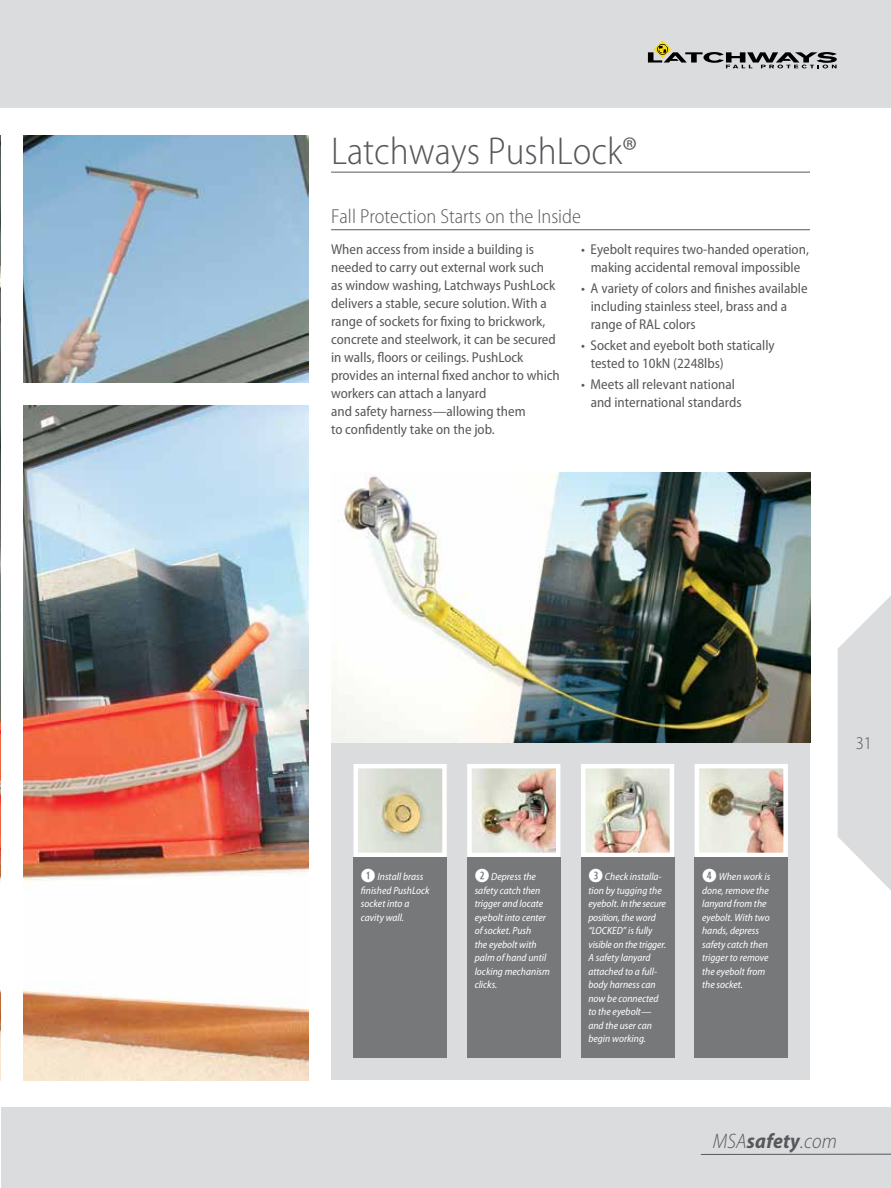
<style>
.page{position:relative;width:891px;height:1188px;background:#fff}
.page>*{position:absolute;margin:0;border:0;box-sizing:border-box;transform-origin:0 0}
.t1{font:300 semi-condensed 39px "Myriad Pro";color:#57585b}
.t2{font:italic 300 semi-condensed 21px "Myriad Pro";letter-spacing:.01em;color:#57585b}
.t3{font:300 semi-condensed 20.25px "Myriad Pro";color:#57585b}
.t4{font:300 semi-condensed 18px "Myriad Pro";color:#57585b}
.t5{font:semi-condensed 14.25px/18px "Myriad Pro";color:#57585b}
.t6{font:italic semi-condensed 10.5px/13.5px "Myriad Pro";color:#fff}
.s1{font-family:"Combi Numerals Pro";font-weight:700;font-style:normal;font-stretch:normal;font-size:18px}
.s2{font-weight:700}
</style>
<div class="page">
<img style="left:0;top:135px;width:309px;height:945px">
<div style="left:12px;top:383px;width:298px;height:21px;background:#fff"></div>
<div style="left:1px;top:108px;width:21px;height:985px;background:#fff"></div>
<div style="left:331px;top:742px;width:479px;height:338px;background:#dbdcde"></div>
<hr style="left:331px;top:172px;width:479px;height:1px;background:#57585b">
<div style="left:1px;top:1107px;width:890px;height:81px;background:#dbdcde"></div>
<div style="left:0;top:0;width:891px;height:108px;background:#dbdcde"></div>
<hr style="left:701px;top:1154px;width:190px;height:1px;background:#57585b">
<svg style="left:838px;top:596px;width:53px;height:294px"></svg>
<svg style="left:648px;top:40px;width:189px;height:28px"></svg>
<img style="left:331px;top:472px;width:479px;height:270px">
<img style="left:358px;top:769px;width:84px;height:83px">
<div style="left:353px;top:764px;width:94px;height:93px;border:4px solid #fff"></div>
<img style="left:472px;top:769px;width:83px;height:83px">
<div style="left:467px;top:764px;width:93px;height:93px;border:4px solid #fff"></div>
<img style="left:586px;top:769px;width:83px;height:83px">
<div style="left:581px;top:764px;width:93px;height:93px;border:4px solid #fff"></div>
<img style="left:700px;top:769px;width:83px;height:83px">
<div style="left:695px;top:764px;width:93px;height:93px;border:4px solid #fff"></div>
<div style="left:353px;top:858px;width:94px;height:200px;background:#76787a"></div>
<div style="left:467px;top:858px;width:93px;height:200px;background:#76787a"></div>
<div style="left:581px;top:858px;width:93px;height:200px;background:#76787a"></div>
<div style="left:695px;top:858px;width:93px;height:200px;background:#76787a"></div>
<hr style="left:331px;top:229px;width:479px;height:1px;background:#57585b">
<h1 class="t1" style="left:331px;top:128px;width:308px">Latchways PushLock®</h1>
<h3 class="t3" style="left:331px;top:204px;width:251px">Fall Protection Starts on the Inside</h3>
<p class="t5" style="left:331px;top:240px;width:230px">When access from inside a building is needed to carry out external work such<br>as window washing, Latchways PushLock delivers a stable, secure solution. With a range of sockets for fixing to brickwork, concrete and steelwork, it can be secured in walls, floors or ceilings. PushLock provides an internal fixed anchor to which workers can attach a lanyard<br>and safety harness—allowing them<br>to confidently take on the job.</p>
<p class="t5" style="left:581px;top:240px;width:229px;text-align:center">• Eyebolt requires two-handed operation, making accidental removal impossible</p>
<p class="t5" style="left:591px;top:279px;width:218px;text-indent:-10px">• A variety of colors and finishes available including stainless steel, brass and a range of RAL colors</p>
<p class="t5" style="left:591px;top:336px;width:186px;text-indent:-10px">• Socket and eyebolt both statically tested to 10kN (2248lbs)</p>
<p class="t5" style="left:591px;top:375px;width:152px;text-indent:-10px">• Meets all relevant national and international standards</p>
<p class="t4" style="left:856px;top:732px;width:18px">31</p>
<p class="t6" style="left:361px;top:870px;width:70px"><span class="s1">Q</span> Install brass finished PushLock socket into a cavity wall.</p>
<p class="t6" style="left:475px;top:870px;width:77px"><span class="s1">W</span> Depress the safety catch then trigger and locate eyebolt into center of socket. Push<br>the eyebolt with palm of hand until locking mechanism clicks.</p>
<p class="t6" style="left:588px;top:870px;width:79px"><span class="s1">E</span> Check installa&shy;tion by tugging the eyebolt. In the secure position, the word “LOCKED” is fully visible on the trigger.<br>A safety lanyard attached to a full&shy;body harness can now be connected to the eyebolt— and the user can begin working.</p>
<p class="t6" style="left:702px;top:870px;width:70px"><span class="s1">R</span> When work is done, remove the lanyard from the eyebolt. With two hands, depress safety catch then trigger to remove the eyebolt from the socket.</p>
<h2 class="t2" style="left:713px;top:1129px;width:126px">MSA<span class="s2">safety</span>.com</h2>
</div>
